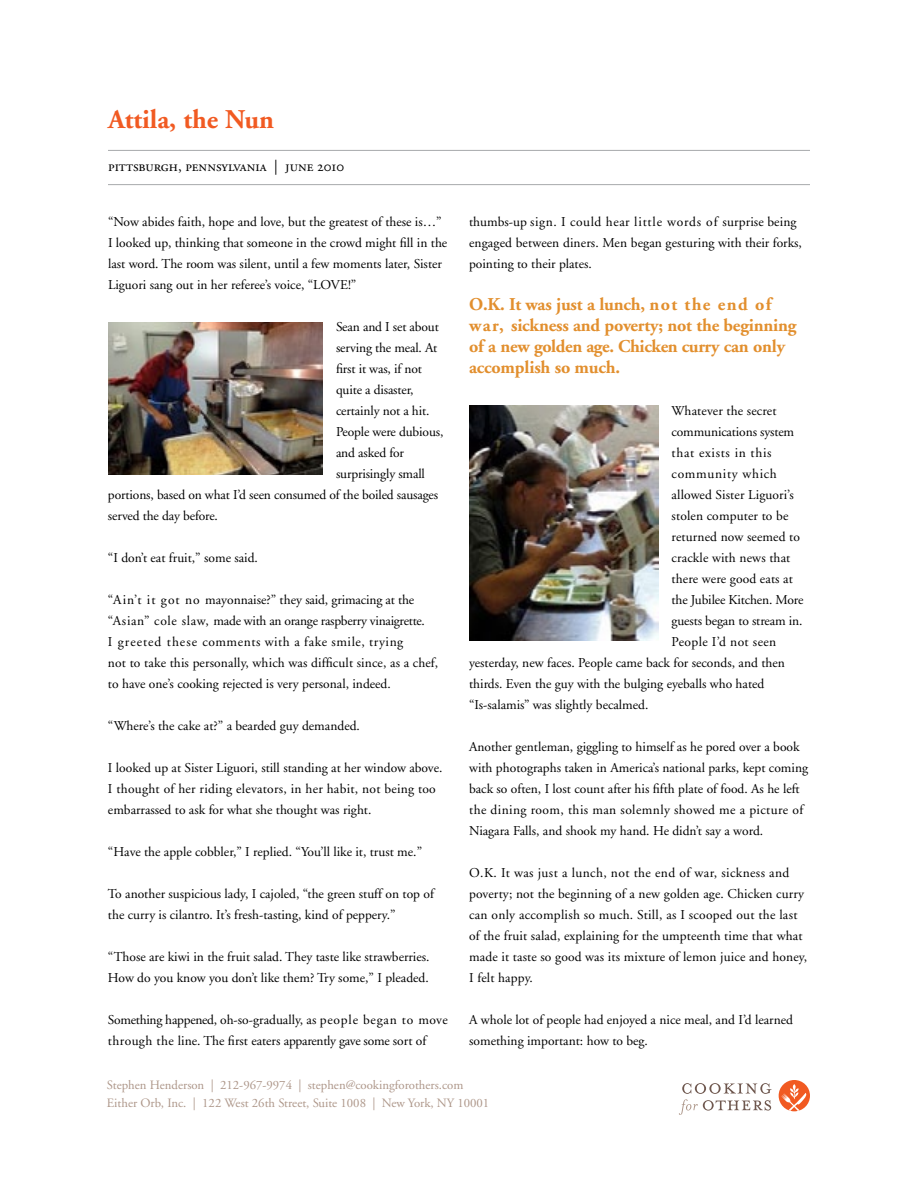
<style>
.page{position:relative;width:918px;height:1188px;background:#fff}
.page>*{position:absolute;margin:0;border:0;box-sizing:border-box;transform-origin:0 0}
.t1{font:700 27px "Adobe Garamond";color:#f15a22}
.t2{font:700 18px/21px "Adobe Garamond";letter-spacing:-.01em;color:#e28f2e}
.t3{font:15px "Adobe Garamond Regular SC";color:#000}
.t4{font:13.5px/21px "Adobe Garamond";color:#000}
.t5{font:13.5px "Adobe Garamond";letter-spacing:.05em;color:#000}
.t6{font:13.5px "Adobe Garamond";letter-spacing:.03em;color:#000}
.t7{font:12.75px/18px "Adobe Garamond";color:#ad9689}
</style>
<div class="page">
<hr style="left:108px;top:150px;width:702px;height:1px;background:#a7a9ac">
<hr style="left:108px;top:184px;width:702px;height:1px;background:#a7a9ac">
<svg style="left:679px;top:1083px;width:93px;height:32px"></svg>
<div style="left:779px;top:1080px;width:31px;height:31px;background:#f15a22;border-radius:50%"></div>
<svg style="left:781px;top:1084px;width:27px;height:27px"></svg>
<img style="left:108px;top:322px;width:214px;height:153px">
<img style="left:469px;top:406px;width:189px;height:234px">
<h1 class="t1" style="left:108px;top:104px;width:168px">Attila, the Nun</h1>
<p class="t3" style="left:108px;top:158px;width:238px">pittsburgh, pennsylvania | june 2010</p>
<p class="t4" style="left:108px;top:211px;width:341px">“Now abides faith, hope and love, but the greatest of these is…” I looked up, thinking that someone in the crowd might fill in the last word. The room was silent, until a few moments later, Sister Liguori sang out in her referee’s voice, “LOVE!”</p>
<p class="t4" style="left:336px;top:316px;width:104px">Sean and I set about</p>
<p class="t4" style="left:336px;top:337px;width:103px">serving the meal. At</p>
<p class="t4" style="left:336px;top:358px;width:87px">first it was, if not</p>
<p class="t4" style="left:336px;top:379px;width:79px">quite a disaster,</p>
<p class="t4" style="left:336px;top:400px;width:95px">certainly not a hit.</p>
<p class="t4" style="left:336px;top:421px;width:109px">People were dubious,</p>
<p class="t4" style="left:336px;top:442px;width:70px">and asked for</p>
<p class="t4" style="left:336px;top:463px;width:90px">surprisingly small</p>
<p class="t4" style="left:108px;top:484px;width:332px">portions, based on what I’d seen consumed of the boiled sausages</p>
<p class="t4" style="left:108px;top:505px;width:112px">served the day before.</p>
<p class="t4" style="left:108px;top:547px;width:151px">“I don’t eat fruit,” some said.</p>
<p class="t4" style="left:108px;top:589px;width:332px">“Ain’t it got no mayonnaise?” they said, grimacing at the “Asian” cole slaw, made with an orange raspberry vinaigrette.<br>I greeted these comments with a fake smile, trying<br>not to take this personally, which was difficult since, as a chef, to have one’s cooking rejected is very personal, indeed.</p>
<p class="t4" style="left:108px;top:716px;width:253px">“Where’s the cake at?” a bearded guy demanded.</p>
<p class="t4" style="left:108px;top:758px;width:336px">I looked up at Sister Liguori, still standing at her window above.<br>I thought of her riding elevators, in her habit, not being too embarrassed to ask for what she thought was right.</p>
<p class="t4" style="left:108px;top:842px;width:316px">“Have the apple cobbler,” I replied. “You’ll like it, trust me.”</p>
<p class="t4" style="left:108px;top:884px;width:327px">To another suspicious lady, I cajoled, “the green stuff on top of the curry is cilantro. It’s fresh-tasting, kind of peppery.”</p>
<p class="t4" style="left:108px;top:947px;width:323px">“Those are kiwi in the fruit salad. They taste like strawberries.<br>How do you know you don’t like them? Try some,” I pleaded.</p>
<p class="t4" style="left:108px;top:1010px;width:341px">Something happened, oh-so-gradually, as people began to move through the line. The first eaters apparently gave some sort of</p>
<p class="t4" style="left:469px;top:212px;width:334px">thumbs-up sign. I could hear little words of surprise being engaged between diners. Men began gesturing with their forks, pointing to their plates.</p>
<h2 class="t2" style="left:469px;top:294px;width:329px">O.K. It was just a lunch, not the end of war, sickness and poverty; not the beginning of a new golden age. Chicken curry can only accomplish so much.</h2>
<p class="t4" style="left:672px;top:400px;width:107px">Whatever the secret</p>
<p class="t4" style="left:672px;top:421px;width:123px">communications system</p>
<p class="t5" style="left:672px;top:445px;width:101px">that exists in this</p>
<p class="t5" style="left:672px;top:466px;width:107px">community which</p>
<p class="t4" style="left:672px;top:484px;width:124px">allowed Sister Liguori’s</p>
<p class="t4" style="left:672px;top:505px;width:118px">stolen computer to be</p>
<p class="t4" style="left:672px;top:526px;width:130px">returned now seemed to</p>
<p class="t4" style="left:672px;top:547px;width:120px">crackle with news that</p>
<p class="t4" style="left:672px;top:568px;width:123px">there were good eats at</p>
<p class="t4" style="left:672px;top:589px;width:133px">the Jubilee Kitchen. More</p>
<p class="t4" style="left:672px;top:610px;width:132px">guests began to stream in.</p>
<p class="t6" style="left:672px;top:634px;width:106px">People I’d not seen</p>
<p class="t4" style="left:469px;top:653px;width:317px">yesterday, new faces. People came back for seconds, and then</p>
<p class="t4" style="left:469px;top:674px;width:297px">thirds. Even the guy with the bulging eyeballs who hated</p>
<p class="t4" style="left:469px;top:695px;width:181px">“Is-salamis” was slightly becalmed.</p>
<p class="t4" style="left:469px;top:737px;width:340px">Another gentleman, giggling to himself as he pored over a book with photographs taken in America’s national parks, kept coming back so often, I lost count after his fifth plate of food. As he left the dining room, this man solemnly showed me a picture of Niagara Falls, and shook my hand. He didn’t say a word.</p>
<p class="t4" style="left:469px;top:863px;width:340px">O.K. It was just a lunch, not the end of war, sickness and poverty; not the beginning of a new golden age. Chicken curry can only accomplish so much. Still, as I scooped out the last of the fruit salad, explaining for the umpteenth time that what made it taste so good was its mixture of lemon juice and honey, I felt happy.</p>
<p class="t4" style="left:469px;top:1010px;width:325px">A whole lot of people had enjoyed a nice meal, and I’d learned something important: how to beg.</p>
<p class="t7" style="left:107px;top:1077px;width:384px">Stephen Henderson | 212-967-9974 | stephen@cookingforothers.com<br>Either Orb, Inc. | 122 West 26th Street, Suite 1008 | New York, NY 10001</p>
</div>
